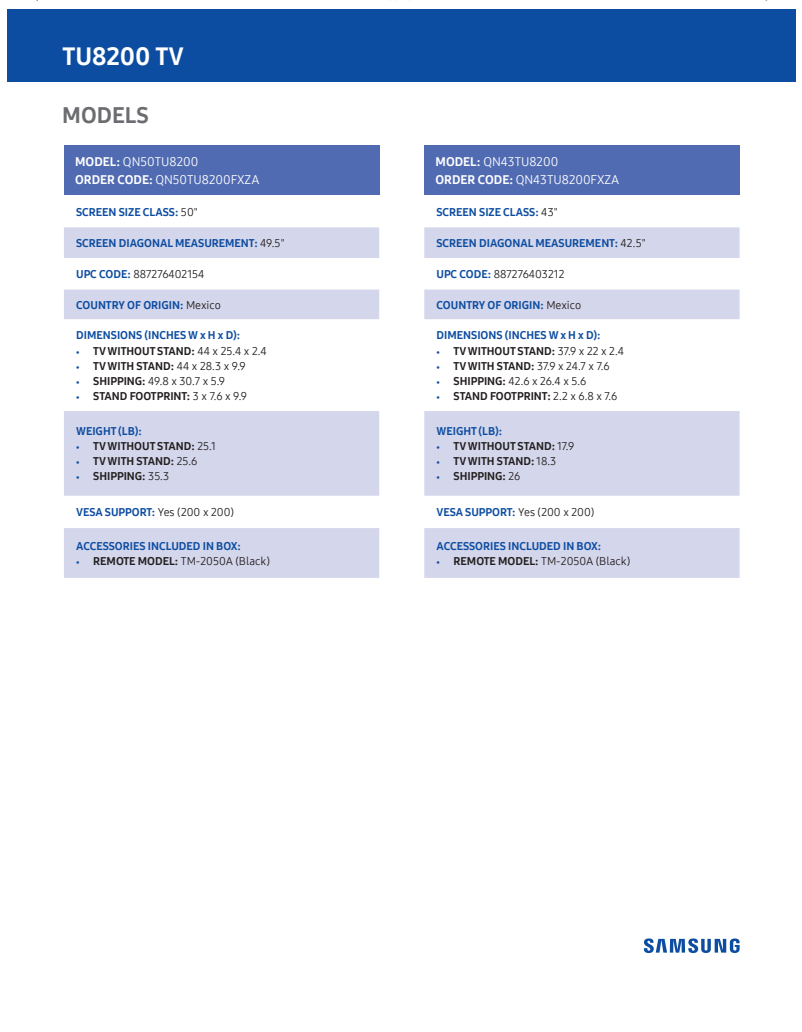
<style>
.page{position:relative;width:802px;height:1032px;background:#fff}
.page>*{position:absolute;margin:0;border:0;box-sizing:border-box;transform-origin:0 0}
.t1{font:25px "Samsung One 800";color:#fff}
.t2{font:22.5px "Samsung One 800";color:#6c6d70}
.t3{font:12.5px/17.5px "Samsung One 400";color:#fff}
.t4{font:11.25px "Samsung One 800";color:#0d4da1}
.t5{font:11.25px "Samsung One 800";color:#231f20}
.t6{font:11.25px "Samsung One 400";color:#231f20}
.s1{font-family:"Samsung One 800"}
.s2{font-family:"Samsung One 400";color:#231f20}
.s3{font-family:"Samsung One 800";color:#0d4da1}
.s4{font-size:7.5px;color:#0d4da1}
.s5{font-family:"Samsung One 400"}
.s6{font-family:"Samsung One 800";font-size:7.5px;color:#0d4da1}
</style>
<div class="page">
<div style="left:8px;top:9px;width:787px;height:73px;background:#0d4da1"></div>
<svg style="left:643px;top:938px;width:96px;height:15px"></svg>
<div style="left:64px;top:145px;width:315px;height:50px;background:#516bb3"></div>
<svg style="left:64px;top:227px;width:315px;height:351px;fill:#d4d6eb"></svg>
<div style="left:424px;top:145px;width:315px;height:50px;background:#516bb3"></div>
<svg style="left:424px;top:227px;width:315px;height:351px;fill:#d4d6eb"></svg>
<h1 class="t1" style="left:62px;top:40px;width:123px">TU8200 TV</h1>
<h2 class="t2" style="left:62px;top:100px;width:88px">MODELS</h2>
<p class="t3" style="left:75px;top:153px;width:186px"><span class="s1">MODEL:</span> QN50TU8200<br><span class="s1">ORDER CODE:</span> QN50TU8200FXZA</p>
<p class="t4" style="left:76px;top:204px;width:123px">SCREEN SIZE CLASS: <span class="s2">50"</span></p>
<p class="t4" style="left:76px;top:235px;width:210px">SCREEN DIAGONAL MEASUREMENT: <span class="s2">49.5"</span></p>
<p class="t6" style="left:76px;top:267px;width:130px"><span class="s3">UPC CODE:</span> 887276402154</p>
<p class="t4" style="left:76px;top:297px;width:146px">COUNTRY OF ORIGIN: <span class="s2">Mexico</span></p>
<p class="t4" style="left:76px;top:328px;width:165px">DIMENSIONS (INCHES W x H x D):</p>
<p class="t5" style="left:76px;top:343px;width:192px"><span class="s4">•</span> TV WITHOUT STAND: <span class="s5">44 x 25.4 x 2.4</span></p>
<p class="t5" style="left:76px;top:358px;width:171px"><span class="s4">•</span> TV WITH STAND: <span class="s5">44 x 28.3 x 9.9</span></p>
<p class="t6" style="left:76px;top:373px;width:150px"><span class="s6">•</span> <span class="s1">SHIPPING:</span> 49.8 x 30.7 x 5.9</p>
<p class="t5" style="left:76px;top:388px;width:172px"><span class="s4">•</span> STAND FOOTPRINT: <span class="s5">3 x 7.6 x 9.9</span></p>
<p class="t4" style="left:76px;top:424px;width:67px">WEIGHT (LB):</p>
<p class="t5" style="left:76px;top:439px;width:141px"><span class="s4">•</span> TV WITHOUT STAND: <span class="s5">25.1</span></p>
<p class="t5" style="left:76px;top:454px;width:122px"><span class="s4">•</span> TV WITH STAND: <span class="s5">25.6</span></p>
<p class="t5" style="left:76px;top:469px;width:94px"><span class="s4">•</span> SHIPPING: <span class="s5">35.3</span></p>
<p class="t4" style="left:76px;top:505px;width:159px">VESA SUPPORT: <span class="s2">Yes (200 x 200)</span></p>
<p class="t4" style="left:76px;top:538px;width:166px">ACCESSORIES INCLUDED IN BOX:</p>
<p class="t6" style="left:76px;top:553px;width:195px"><span class="s6">•</span> <span class="s1">REMOTE MODEL:</span> TM-2050A (Black)</p>
<p class="t3" style="left:435px;top:153px;width:185px"><span class="s1">MODEL:</span> QN43TU8200<br><span class="s1">ORDER CODE:</span> QN43TU8200FXZA</p>
<p class="t4" style="left:436px;top:204px;width:123px">SCREEN SIZE CLASS: <span class="s2">43"</span></p>
<p class="t4" style="left:436px;top:235px;width:211px">SCREEN DIAGONAL MEASUREMENT: <span class="s2">42.5"</span></p>
<p class="t6" style="left:436px;top:267px;width:129px"><span class="s3">UPC CODE:</span> 887276403212</p>
<p class="t4" style="left:436px;top:297px;width:146px">COUNTRY OF ORIGIN: <span class="s2">Mexico</span></p>
<p class="t4" style="left:436px;top:328px;width:165px">DIMENSIONS (INCHES W x H x D):</p>
<p class="t5" style="left:436px;top:343px;width:189px"><span class="s4">•</span> TV WITHOUT STAND: <span class="s5">37.9 x 22 x 2.4</span></p>
<p class="t6" style="left:436px;top:358px;width:174px"><span class="s6">•</span> <span class="s1">TV WITH STAND:</span> 37.9 x 24.7 x 7.6</p>
<p class="t6" style="left:436px;top:373px;width:151px"><span class="s6">•</span> <span class="s1">SHIPPING:</span> 42.6 x 26.4 x 5.6</p>
<p class="t5" style="left:436px;top:388px;width:182px"><span class="s4">•</span> STAND FOOTPRINT: <span class="s5">2.2 x 6.8 x 7.6</span></p>
<p class="t4" style="left:436px;top:424px;width:67px">WEIGHT (LB):</p>
<p class="t5" style="left:436px;top:439px;width:139px"><span class="s4">•</span> TV WITHOUT STAND: <span class="s5">17.9</span></p>
<p class="t5" style="left:436px;top:454px;width:121px"><span class="s4">•</span> TV WITH STAND: <span class="s5">18.3</span></p>
<p class="t5" style="left:436px;top:469px;width:85px"><span class="s4">•</span> SHIPPING: <span class="s5">26</span></p>
<p class="t4" style="left:436px;top:505px;width:159px">VESA SUPPORT: <span class="s2">Yes (200 x 200)</span></p>
<p class="t4" style="left:436px;top:538px;width:166px">ACCESSORIES INCLUDED IN BOX:</p>
<p class="t6" style="left:436px;top:553px;width:195px"><span class="s6">•</span> <span class="s1">REMOTE MODEL:</span> TM-2050A (Black)</p>
</div>
